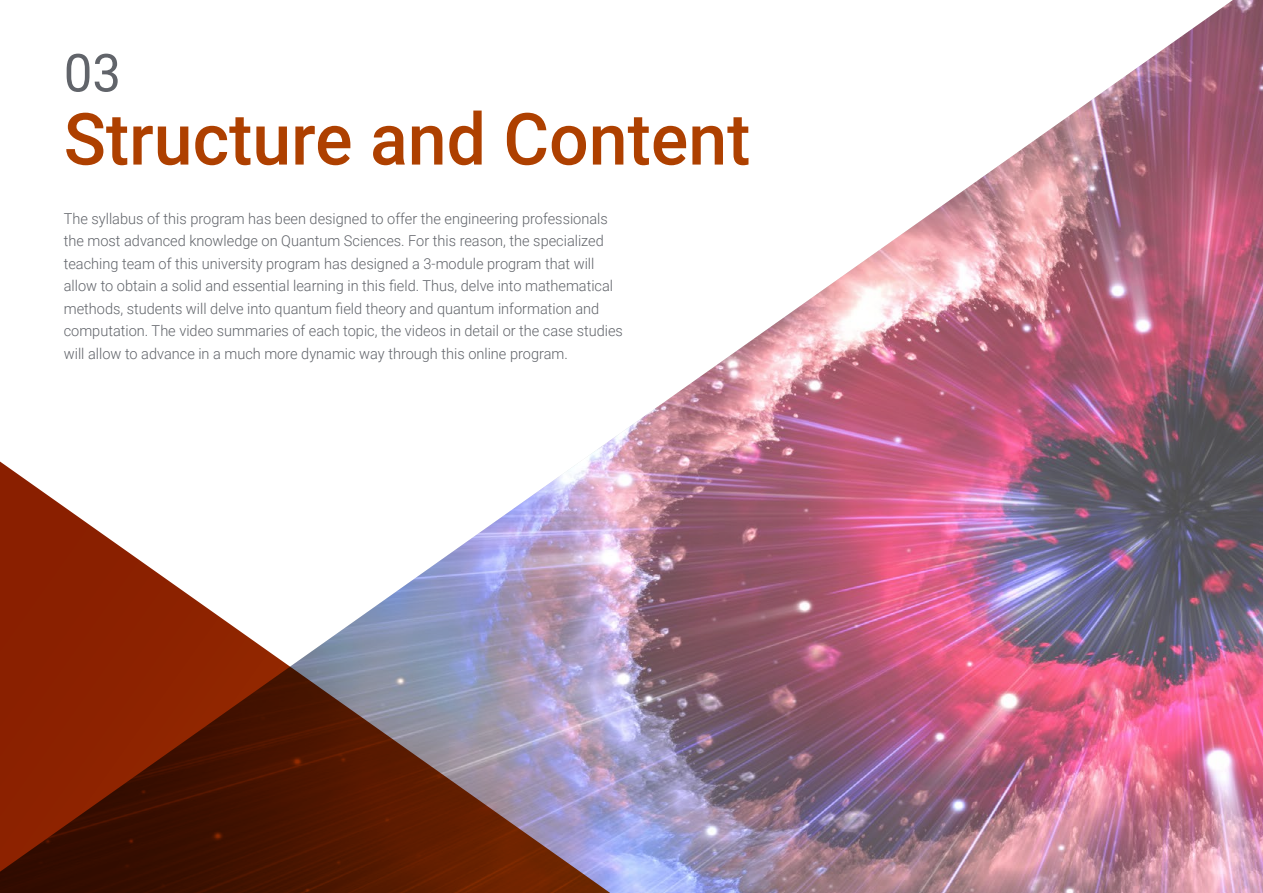
<style>
.page{position:relative;width:1263px;height:893px;background:#fff}
.page>*{position:absolute;margin:0;border:0;box-sizing:border-box;transform-origin:0 0}
.t1{font:500 72px "Roboto";color:#ae4000}
.t2{font:52.5px "Roboto";color:#61646a}
.t3{font:300 15px/22.5px "Roboto";color:#61646a}
</style>
<div class="page">
<img style="left:602px;top:0;width:661px;height:893px">
<svg style="left:0;top:446px;width:640px;height:447px"></svg>
<h2 class="t2" style="left:64px;top:36px;width:59px">03</h2>
<h1 class="t1" style="left:64px;top:89px;width:688px">Structure and Content</h1>
<p class="t3" style="left:64px;top:207px;width:561px">The syllabus of this program has been designed to offer the engineering professionals the most advanced knowledge on Quantum Sciences. For this reason, the specialized teaching team of this university program has designed a 3-module program that will allow to obtain a solid and essential learning in this field. Thus, delve into mathematical methods, students will delve into quantum field theory and quantum information and computation. The video summaries of each topic, the videos in detail or the case studies will allow to advance in a much more dynamic way through this online program.</p>
</div>
